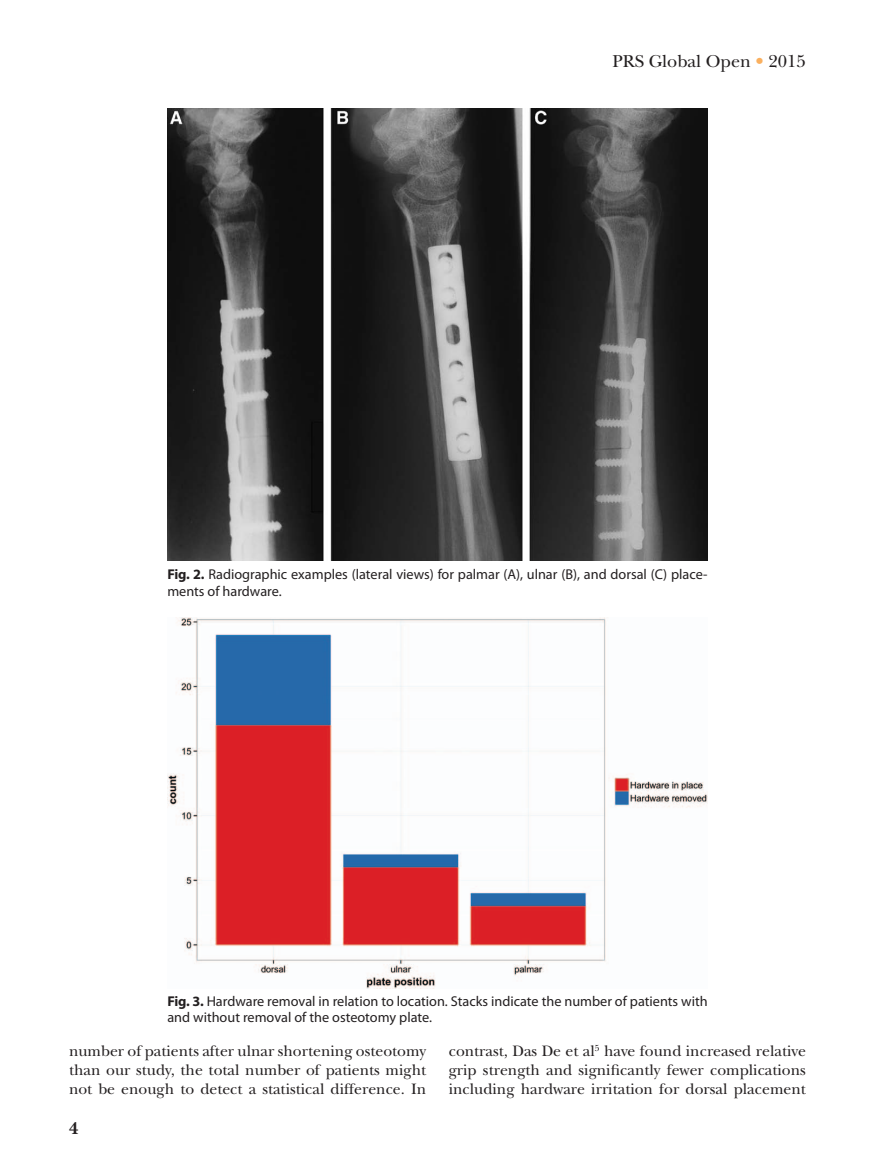
<style>
.page{position:relative;width:878px;height:1175px;background:#fff}
.page>*{position:absolute;margin:0;border:0;box-sizing:border-box;transform-origin:0 0}
.t1{font:18px "New Baskerville";color:#231f20}
.t2{font:700 18px "New Baskerville";color:#231f20}
.t3{font:15.75px/18.8px "New Baskerville";color:#231f20;text-align:justify}
.t4{font:14.25px/16.5px "Myriad Pro";color:#231f20}
.s1{color:#fab05f}
.s2{font-weight:700}
</style>
<div class="page">
<img style="left:167px;top:108px;width:540px;height:452px">
<img style="left:167px;top:618px;width:540px;height:370px">
<p class="t1" style="left:612px;top:51px;width:195px">PRS Global Open <span class="s1">•</span> 2015</p>
<p class="t4" style="left:167px;top:566px;width:542px"><span class="s2">Fig. 2.</span> Radiographic examples (lateral views) for palmar (A), ulnar (B), and dorsal (C) place&shy;ments of hardware.</p>
<p class="t4" style="left:167px;top:992px;width:542px"><span class="s2">Fig. 3.</span> Hardware removal in relation to location. Stacks indicate the number of patients with and without removal of the osteotomy plate.</p>
<p class="t3" style="left:69px;top:1041px;width:359px">number of patients after ulnar shortening osteotomy than our study, the total number of patients might not be enough to detect a statistical difference. In</p>
<p class="t3" style="left:448px;top:1041px;width:359px">contrast, Das De et al<sup>5</sup> have found increased relative grip strength and significantly fewer complications including hardware irritation for dorsal placement</p>
<p class="t2" style="left:69px;top:1118px;width:11px">4</p>
</div>
